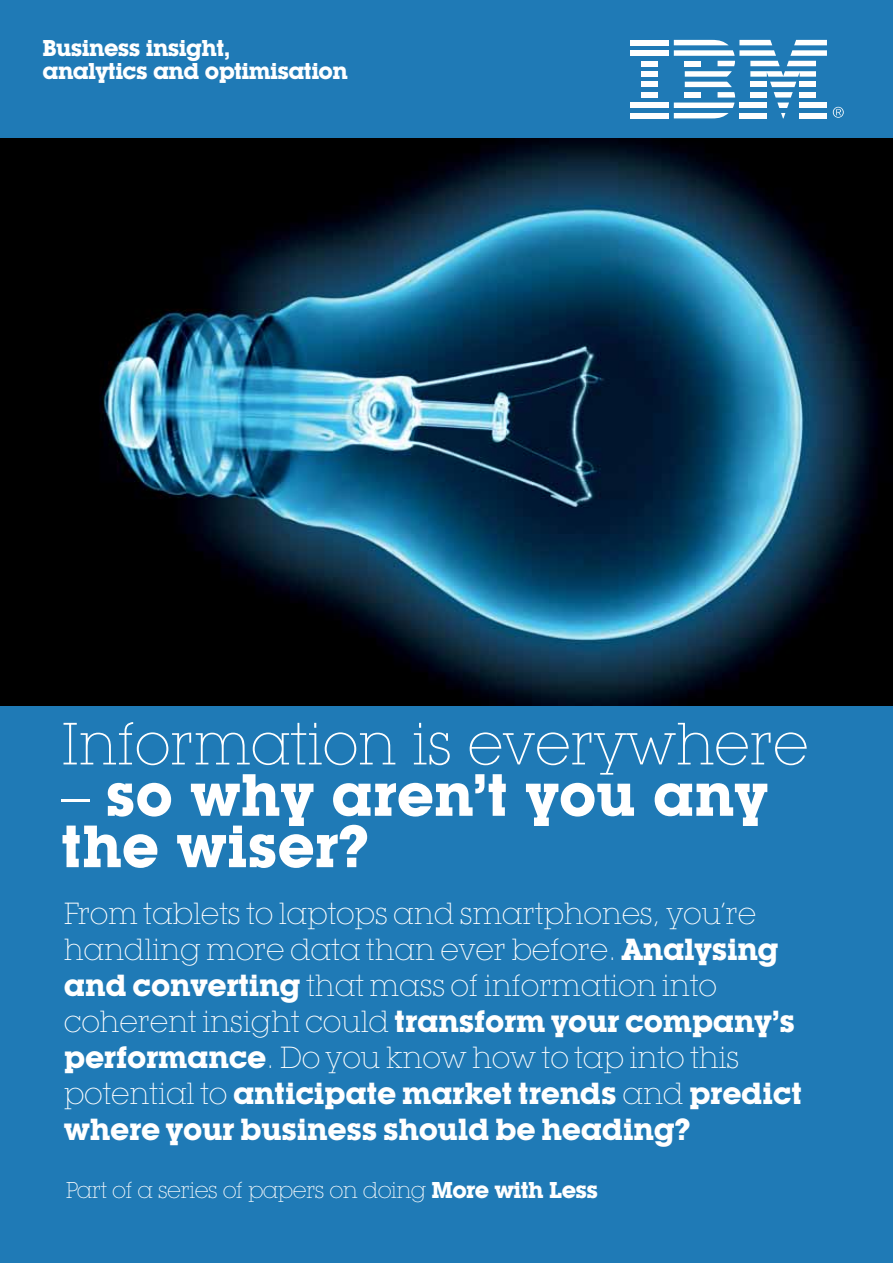
<style>
.page{position:relative;width:893px;height:1263px;background:#1f7ab6}
.page>*{position:absolute;margin:0;border:0;box-sizing:border-box;transform-origin:0 0}
.t1{font:700 58.5px/51.3px "Lubalin Graph IT Cby BT";color:#fff}
.t2{font:300 58.5px "Lubalin Graph IT Cby BT Xtra";letter-spacing:-.01em;color:#fff}
.t3{font:300 30px/36px "Lubalin Graph IT Cby BT Xtra";letter-spacing:-.01em;color:#fff}
.t4{font:700 30px/36px "Lubalin Graph IT Cby BT";letter-spacing:-.01em;color:#fff}
.t5{font:300 22.5px "Lubalin Graph IT Cby BT Xtra";letter-spacing:-.03em;color:#fff}
.t6{font:700 22.5px/22.5px "Lubalin Graph IT Cby BT";letter-spacing:-.03em;color:#fff}
.s1{font-family:"Lubalin Graph IT Cby BT Xtra";font-weight:300}
.s2{font-family:"Lubalin Graph IT Cby BT";font-weight:700}
</style>
<div class="page">
<img style="left:0;top:138px;width:893px;height:568px">
<svg style="left:833px;top:107px;width:11px;height:11px"></svg>
<div style="left:630px;top:40px;width:38px;height:5px;background:#fff"></div>
<div style="left:630px;top:50px;width:38px;height:6px;background:#fff"></div>
<div style="left:641px;top:61px;width:16px;height:5px;background:#fff"></div>
<div style="left:641px;top:71px;width:16px;height:6px;background:#fff"></div>
<div style="left:641px;top:82px;width:16px;height:5px;background:#fff"></div>
<div style="left:641px;top:92px;width:16px;height:6px;background:#fff"></div>
<div style="left:630px;top:103px;width:38px;height:5px;background:#fff"></div>
<div style="left:630px;top:113px;width:38px;height:5px;background:#fff"></div>
<svg style="left:674px;top:40px;width:153px;height:78px"></svg>
<p class="t6" style="left:43px;top:37px;width:307px">Business insight,<br>analytics and optimisation</p>
<h1 class="t2" style="left:61px;top:708px;width:749px">Information is everywhere</h1>
<h1 class="t1" style="left:61px;top:769px;width:708px"><span class="s1">–</span> so why aren’t you any the wiser?</h1>
<p class="t3" style="left:64px;top:895px;width:717px">From tablets to laptops and smartphones, you’re handling more data than ever before. <span class="s2">Analysing and converting</span> that mass of information into</p>
<p class="t4" style="left:64px;top:1003px;width:733px"><span class="s1">coherent insight could</span> transform your company’s</p>
<p class="t3" style="left:64px;top:1039px;width:677px"><span class="s2">performance</span>. Do you know how to tap into this</p>
<p class="t4" style="left:64px;top:1075px;width:740px"><span class="s1">potential to</span> anticipate market trends <span class="s1">and</span> predict where your business should be heading?</p>
<p class="t5" style="left:66px;top:1176px;width:534px">Part of a series of papers on doing <span class="s2">More with Less</span></p>
</div>
